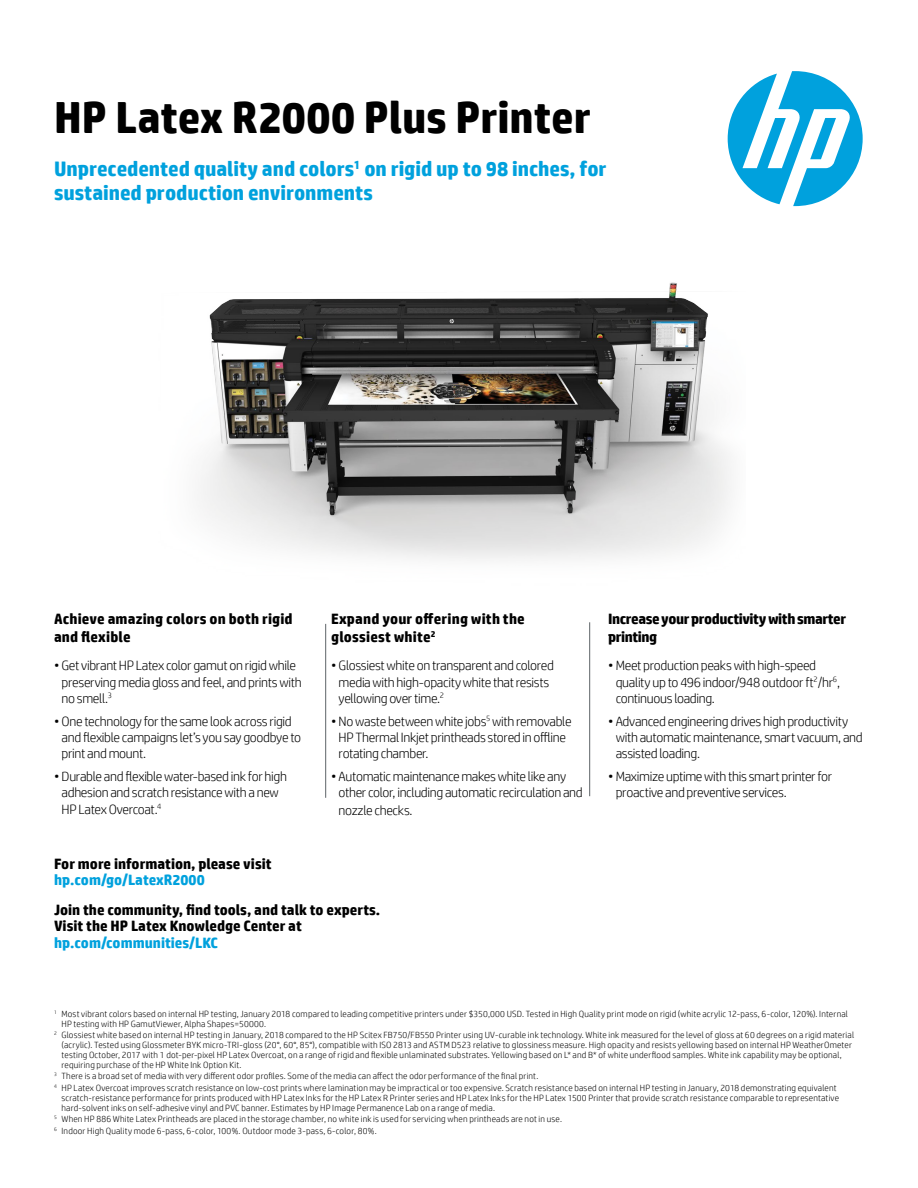
<style>
.page{position:relative;width:918px;height:1188px;background:#fff}
.page>*{position:absolute;margin:0;border:0;box-sizing:border-box;transform-origin:0 0}
.t1{font:700 45px "HP Simplified";color:#000}
.t2{font:700 21px/24px "HP Simplified";letter-spacing:-.005em;color:#00a1dd}
.t3{font:700 15px/18px "HP Simplified";color:#000}
.t4{font:700 15px/18px "HP Simplified";letter-spacing:-.03em;color:#000}
.t5{font:700 15px "HP Simplified";color:#00a1dd}
.t6{font:300 13.5px/16.2px "HP Simplified";letter-spacing:-.025em;color:#000}
.t7{font:300 9px/9.8px "HP Simplified";letter-spacing:.02em;color:#000}
</style>
<div class="page">
<img style="left:200px;top:282px;width:531px;height:278px">
<svg style="left:728px;top:71px;width:135px;height:135px"></svg>
<hr style="left:325px;top:624px;width:1px;height:174px;background:#5e6468">
<hr style="left:589px;top:622px;width:1px;height:174px;background:#5e6468">
<h1 class="t1" style="left:54px;top:88px;width:538px">HP Latex R2000 Plus Printer</h1>
<h2 class="t2" style="left:54px;top:157px;width:554px">Unprecedented quality and colors<sup>1</sup> on rigid up to 98 inches, for sustained production environments</h2>
<h3 class="t3" style="left:54px;top:609px;width:240px">Achieve amazing colors on both rigid and flexible</h3>
<h3 class="t6" style="left:62px;top:657px;width:242px;text-indent:-8px">• Get vibrant HP Latex color gamut on rigid while preserving media gloss and feel, and prints with no smell.<sup>3</sup></h3>
<h3 class="t6" style="left:62px;top:713px;width:241px;text-indent:-8px">• One technology for the same look across rigid and flexible campaigns let’s you say goodbye to print and mount.</h3>
<h3 class="t6" style="left:62px;top:768px;width:227px;text-indent:-8px">• Durable and flexible water-based ink for high adhesion and scratch resistance with a new<br>HP Latex Overcoat.<sup>4</sup></h3>
<h3 class="t3" style="left:331px;top:609px;width:195px">Expand your offering with the glossiest white<sup>2</sup></h3>
<h3 class="t6" style="left:339px;top:657px;width:217px;text-indent:-8px">• Glossiest white on transparent and colored media with high-opacity white that resists yellowing over time.<sup>2</sup></h3>
<h3 class="t6" style="left:339px;top:713px;width:234px;text-indent:-8px">• No waste between white jobs<sup>5</sup> with removable<br>HP Thermal Inkjet printheads stored in offline rotating chamber.</h3>
<h3 class="t6" style="left:339px;top:768px;width:246px;text-indent:-8px">• Automatic maintenance makes white like any other color, including automatic recirculation and</h3>
<h3 class="t6" style="left:339px;top:802px;width:76px">nozzle checks.</h3>
<h3 class="t3" style="left:54px;top:855px;width:219px">For more information, please visit</h3>
<h3 class="t5" style="left:54px;top:870px;width:152px">hp.com/go/LatexR2000</h3>
<h3 class="t3" style="left:54px;top:901px;width:328px;line-height:16.5px">Join the community, find tools, and talk to experts.<br>Visit the HP Latex Knowledge Center at</h3>
<h3 class="t5" style="left:54px;top:933px;width:166px">hp.com/communities/LKC</h3>
<h3 class="t4" style="left:608px;top:609px;width:240px">Increase your productivity with smarter printing</h3>
<h3 class="t6" style="left:616px;top:657px;width:226px;text-indent:-8px">• Meet production peaks with high-speed quality up to 496 indoor/948 outdoor ft<sup>2</sup>/hr<sup>6</sup>, continuous loading.</h3>
<h3 class="t6" style="left:616px;top:713px;width:249px;text-indent:-8px">• Advanced engineering drives high productivity with automatic maintenance, smart vacuum, and assisted loading.</h3>
<h3 class="t6" style="left:616px;top:768px;width:218px;text-indent:-8px">• Maximize uptime with this smart printer for proactive and preventive services.</h3>
<p class="t7" style="left:61px;top:1009px;width:788px;text-indent:-7px"><sup>1</sup> Most vibrant colors based on internal HP testing, January 2018 compared to leading competitive printers under $350,000 USD. Tested in High Quality print mode on rigid (white acrylic 12-pass, 6-color, 120%). Internal<br>HP testing with HP GamutViewer, Alpha Shapes=50000.</p>
<p class="t7" style="left:62px;top:1030px;width:794px;text-indent:-8px"><sup>2</sup> Glossiest white based on internal HP testing in January, 2018 compared to the HP Scitex FB750/FB550 Printer using UV-curable ink technology. White ink measured for the level of gloss at 60 degrees on a rigid material (acrylic). Tested using Glossmeter BYK micro-TRI-gloss (20°, 60°, 85°), compatible with ISO 2813 and ASTM D523 relative to glossiness measure. High opacity and resists yellowing based on internal HP WeatherOmeter testing October, 2017 with 1 dot-per-pixel HP Latex Overcoat, on a range of rigid and flexible unlaminated substrates. Yellowing based on L* and B* of white underflood samples. White ink capability may be optional, requiring purchase of the HP White Ink Option Kit.</p>
<p class="t7" style="left:54px;top:1070px;width:784px;line-height:11.7px"><sup>3</sup> There is a broad set of media with very different odor profiles. Some of the media can affect the odor performance of the final print.<br><sup>4</sup> HP Latex Overcoat improves scratch resistance on low-cost prints where lamination may be impractical or too expensive. Scratch resistance based on internal HP testing in January, 2018 demonstrating equivalent</p>
<p class="t7" style="left:62px;top:1093px;width:779px">scratch-resistance performance for prints produced with HP Latex Inks for the HP Latex R Printer series and HP Latex Inks for the HP Latex 1500 Printer that provide scratch resistance comparable to representative hard-solvent inks on self-adhesive vinyl and PVC banner. Estimates by HP Image Permanence Lab on a range of media.</p>
<p class="t7" style="left:54px;top:1113px;width:510px;line-height:11.7px"><sup>5</sup> When HP 886 White Latex Printheads are placed in the storage chamber, no white ink is used for servicing when printheads are not in use.<br><sup>6</sup> Indoor High Quality mode 6-pass, 6-color, 100%. Outdoor mode 3-pass, 6-color, 80%.</p>
</div>
